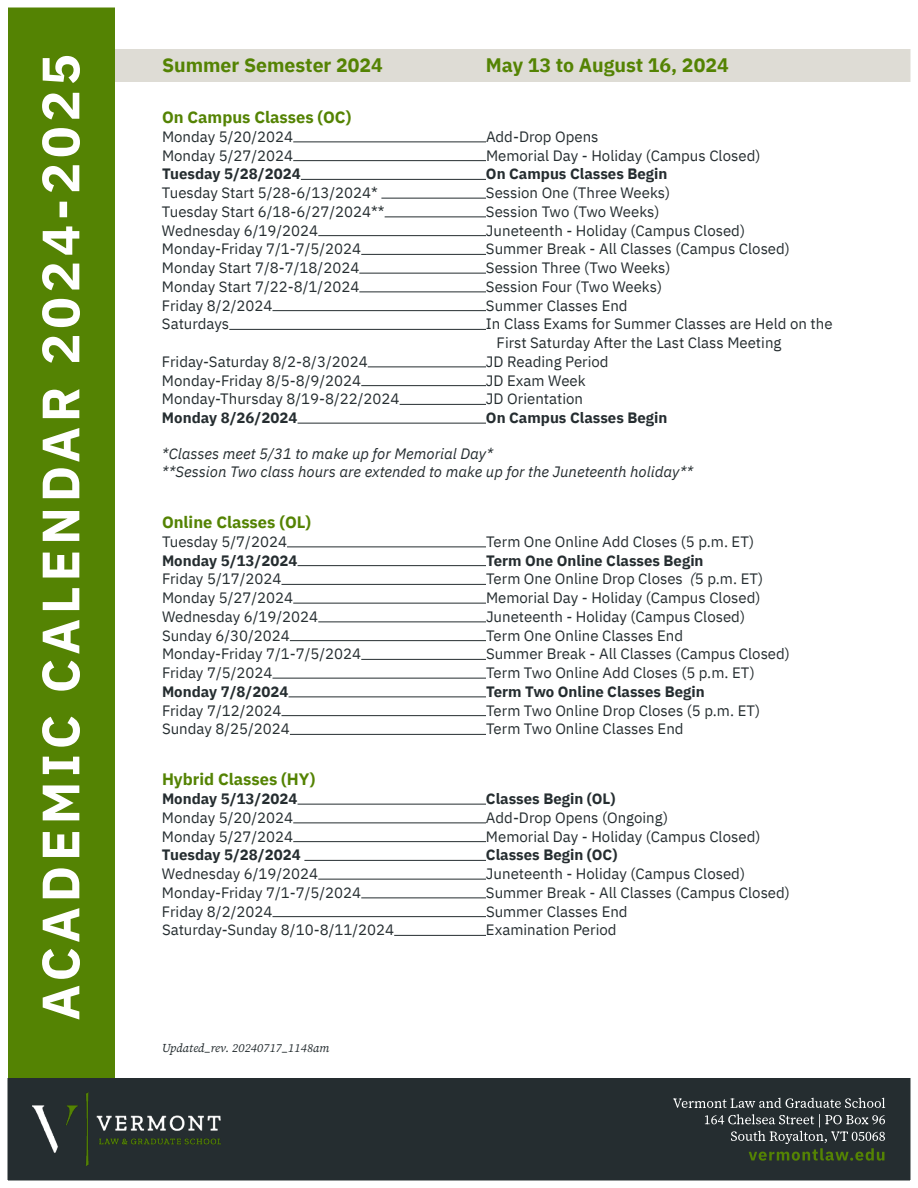
<style>
.page{position:relative;width:918px;height:1188px;background:#fff}
.page>*{position:absolute;margin:0;border:0;box-sizing:border-box;transform-origin:0 0}
.t1{font:700 19.5px "IBM Plex Sans";color:#548303}
.t2{font:700 16.5px "IBM Plex Sans";color:#548303}
.t3{font:15px/18.8px "IBM Plex Sans";color:#252d30}
.t4{font:700 15px "IBM Plex Sans";color:#252d30}
.t5{font:italic 15px/18px "IBM Plex Sans";color:#252d30}
.t6{font:italic 12px "Source Serif 418 pt";color:#252d30}
.s1{font-style:italic}
</style>
<div class="page">
<div style="left:96px;top:49px;width:822px;height:33px;background:#dedcd5"></div>
<div style="left:8px;top:0;width:106px;height:1188px;background:#548303"></div>
<svg style="left:42px;top:56px;width:38px;height:964px"></svg>
<div style="left:0;top:1078px;width:918px;height:103px;background:#252d30"></div>
<img style="left:32px;top:1093px;width:189px;height:73px">
<svg style="left:705px;top:1114px;width:180px;height:47px"></svg>
<svg style="left:673px;top:1098px;width:212px;height:10px"></svg>
<hr style="left:293px;top:142px;width:193px;height:1px;background:#252d30">
<hr style="left:293px;top:160px;width:193px;height:1px;background:#252d30">
<hr style="left:301px;top:179px;width:185px;height:1px;background:#252d30">
<hr style="left:381px;top:198px;width:105px;height:1px;background:#252d30">
<hr style="left:385px;top:217px;width:101px;height:1px;background:#252d30">
<hr style="left:318px;top:235px;width:168px;height:1px;background:#252d30">
<hr style="left:361px;top:254px;width:125px;height:1px;background:#252d30">
<hr style="left:359px;top:273px;width:127px;height:1px;background:#252d30">
<hr style="left:359px;top:292px;width:127px;height:1px;background:#252d30">
<hr style="left:272px;top:310px;width:214px;height:1px;background:#252d30">
<hr style="left:229px;top:329px;width:257px;height:1px;background:#252d30">
<hr style="left:368px;top:367px;width:118px;height:1px;background:#252d30">
<hr style="left:361px;top:385px;width:125px;height:1px;background:#252d30">
<hr style="left:400px;top:404px;width:86px;height:1px;background:#252d30">
<hr style="left:298px;top:423px;width:188px;height:1px;background:#252d30">
<hr style="left:287px;top:547px;width:199px;height:1px;background:#252d30">
<hr style="left:298px;top:565px;width:188px;height:1px;background:#252d30">
<hr style="left:281px;top:584px;width:205px;height:1px;background:#252d30">
<hr style="left:293px;top:603px;width:193px;height:1px;background:#252d30">
<hr style="left:318px;top:622px;width:168px;height:1px;background:#252d30">
<hr style="left:290px;top:640px;width:196px;height:1px;background:#252d30">
<hr style="left:361px;top:659px;width:125px;height:1px;background:#252d30">
<hr style="left:272px;top:678px;width:214px;height:1px;background:#252d30">
<hr style="left:289px;top:697px;width:197px;height:1px;background:#252d30">
<hr style="left:281px;top:715px;width:205px;height:1px;background:#252d30">
<hr style="left:290px;top:734px;width:196px;height:1px;background:#252d30">
<hr style="left:298px;top:804px;width:188px;height:1px;background:#252d30">
<hr style="left:293px;top:823px;width:193px;height:1px;background:#252d30">
<hr style="left:293px;top:841px;width:193px;height:1px;background:#252d30">
<hr style="left:304px;top:860px;width:182px;height:1px;background:#252d30">
<hr style="left:318px;top:879px;width:168px;height:1px;background:#252d30">
<hr style="left:361px;top:898px;width:125px;height:1px;background:#252d30">
<hr style="left:272px;top:916px;width:214px;height:1px;background:#252d30">
<hr style="left:394px;top:935px;width:92px;height:1px;background:#252d30">
<div style="left:0;top:0;width:918px;height:1188px;border:8px solid #fff"></div>
<h1 class="t1" style="left:162px;top:57px;width:222px">Summer Semester 2024</h1>
<h1 class="t1" style="left:486px;top:57px;width:244px">May 13 to August 16, 2024</h1>
<p class="t2" style="left:162px;top:110px;width:191px">On Campus Classes (OC)</p>
<p class="t3" style="left:162px;top:128px;width:133px">Monday 5/20/2024</p>
<p class="t3" style="left:486px;top:128px;width:114px">Add-Drop Opens</p>
<p class="t3" style="left:162px;top:147px;width:133px">Monday 5/27/2024</p>
<p class="t3" style="left:486px;top:147px;width:276px">Memorial Day - Holiday (Campus Closed)</p>
<p class="t4" style="left:162px;top:168px;width:140px">Tuesday 5/28/2024</p>
<p class="t4" style="left:486px;top:168px;width:183px">On Campus Classes Begin</p>
<p class="t3" style="left:162px;top:185px;width:217px">Tuesday Start 5/28-6/13/2024*</p>
<p class="t3" style="left:486px;top:185px;width:186px">Session One (Three Weeks)</p>
<p class="t3" style="left:162px;top:203px;width:224px">Tuesday Start 6/18-6/27/2024**</p>
<p class="t3" style="left:486px;top:203px;width:175px">Session Two (Two Weeks)</p>
<p class="t3" style="left:162px;top:222px;width:158px">Wednesday 6/19/2024</p>
<p class="t3" style="left:486px;top:222px;width:261px">Juneteenth - Holiday (Campus Closed)</p>
<p class="t3" style="left:162px;top:241px;width:201px">Monday-Friday 7/1-7/5/2024</p>
<p class="t3" style="left:486px;top:241px;width:305px">Summer Break - All Classes (Campus Closed)</p>
<p class="t3" style="left:162px;top:260px;width:199px">Monday Start 7/8-7/18/2024</p>
<p class="t3" style="left:486px;top:260px;width:186px">Session Three (Two Weeks)</p>
<p class="t3" style="left:162px;top:278px;width:199px">Monday Start 7/22-8/1/2024</p>
<p class="t3" style="left:486px;top:278px;width:178px">Session Four (Two Weeks)</p>
<p class="t3" style="left:162px;top:297px;width:112px">Friday 8/2/2024</p>
<p class="t3" style="left:486px;top:297px;width:143px">Summer Classes End</p>
<p class="t3" style="left:162px;top:316px;width:69px">Saturdays</p>
<p class="t3" style="left:497px;top:316px;width:338px;text-indent:-11px">In Class Exams for Summer Classes are Held on the<br>First Saturday After the Last Class Meeting</p>
<p class="t3" style="left:162px;top:353px;width:207px">Friday-Saturday 8/2-8/3/2024</p>
<p class="t3" style="left:486px;top:353px;width:124px">JD Reading Period</p>
<p class="t3" style="left:162px;top:372px;width:201px">Monday-Friday 8/5-8/9/2024</p>
<p class="t3" style="left:486px;top:372px;width:101px">JD Exam Week</p>
<p class="t3" style="left:162px;top:391px;width:239px">Monday-Thursday 8/19-8/22/2024</p>
<p class="t3" style="left:486px;top:391px;width:99px">JD Orientation</p>
<p class="t4" style="left:162px;top:412px;width:137px">Monday 8/26/2024</p>
<p class="t4" style="left:486px;top:412px;width:183px">On Campus Classes Begin</p>
<p class="t5" style="left:162px;top:446px;width:533px">*Classes meet 5/31 to make up for Memorial Day*<br>**Session Two class hours are extended to make up for the Juneteenth holiday**</p>
<p class="t2" style="left:162px;top:515px;width:151px">Online Classes (OL)</p>
<p class="t3" style="left:162px;top:533px;width:127px">Tuesday 5/7/2024</p>
<p class="t3" style="left:486px;top:533px;width:270px">Term One Online Add Closes (5 p.m. ET)</p>
<p class="t4" style="left:162px;top:554px;width:137px">Monday 5/13/2024</p>
<p class="t4" style="left:486px;top:554px;width:219px">Term One Online Classes Begin</p>
<p class="t3" style="left:162px;top:571px;width:121px">Friday 5/17/2024</p>
<p class="t3" style="left:486px;top:571px;width:279px">Term One Online Drop Closes <span class="s1">(</span>5 p.m. ET)</p>
<p class="t3" style="left:162px;top:590px;width:133px">Monday 5/27/2024</p>
<p class="t3" style="left:486px;top:590px;width:276px">Memorial Day - Holiday (Campus Closed)</p>
<p class="t3" style="left:162px;top:608px;width:158px">Wednesday 6/19/2024</p>
<p class="t3" style="left:486px;top:608px;width:261px">Juneteenth - Holiday (Campus Closed)</p>
<p class="t3" style="left:162px;top:627px;width:129px">Sunday 6/30/2024</p>
<p class="t3" style="left:486px;top:627px;width:199px">Term One Online Classes End</p>
<p class="t3" style="left:162px;top:646px;width:201px">Monday-Friday 7/1-7/5/2024</p>
<p class="t3" style="left:486px;top:646px;width:305px">Summer Break - All Classes (Campus Closed)</p>
<p class="t3" style="left:162px;top:665px;width:112px">Friday 7/5/2024</p>
<p class="t3" style="left:486px;top:665px;width:270px">Term Two Online Add Closes (5 p.m. ET)</p>
<p class="t4" style="left:162px;top:685px;width:128px">Monday 7/8/2024</p>
<p class="t4" style="left:486px;top:685px;width:220px">Term Two Online Classes Begin</p>
<p class="t3" style="left:162px;top:702px;width:121px">Friday 7/12/2024</p>
<p class="t3" style="left:486px;top:702px;width:276px">Term Two Online Drop Closes (5 p.m. ET)</p>
<p class="t3" style="left:162px;top:721px;width:129px">Sunday 8/25/2024</p>
<p class="t3" style="left:486px;top:721px;width:199px">Term Two Online Classes End</p>
<p class="t2" style="left:162px;top:773px;width:155px">Hybrid Classes (HY)</p>
<p class="t4" style="left:162px;top:793px;width:137px">Monday 5/13/2024</p>
<p class="t4" style="left:486px;top:793px;width:131px">Classes Begin (OL)</p>
<p class="t3" style="left:162px;top:809px;width:133px">Monday 5/20/2024</p>
<p class="t3" style="left:486px;top:809px;width:184px">Add-Drop Opens (Ongoing)</p>
<p class="t3" style="left:162px;top:828px;width:133px">Monday 5/27/2024</p>
<p class="t3" style="left:486px;top:828px;width:276px">Memorial Day - Holiday (Campus Closed)</p>
<p class="t4" style="left:162px;top:849px;width:140px">Tuesday 5/28/2024</p>
<p class="t4" style="left:486px;top:849px;width:133px">Classes Begin (OC)</p>
<p class="t3" style="left:162px;top:866px;width:158px">Wednesday 6/19/2024</p>
<p class="t3" style="left:486px;top:866px;width:261px">Juneteenth - Holiday (Campus Closed)</p>
<p class="t3" style="left:162px;top:884px;width:201px">Monday-Friday 7/1-7/5/2024</p>
<p class="t3" style="left:486px;top:884px;width:305px">Summer Break - All Classes (Campus Closed)</p>
<p class="t3" style="left:162px;top:903px;width:112px">Friday 8/2/2024</p>
<p class="t3" style="left:486px;top:903px;width:143px">Summer Classes End</p>
<p class="t3" style="left:162px;top:922px;width:234px">Saturday-Sunday 8/10-8/11/2024</p>
<p class="t3" style="left:486px;top:922px;width:132px">Examination Period</p>
<p class="t6" style="left:162px;top:1043px;width:169px">Updated_rev. 20240717_1148am</p>
</div>
